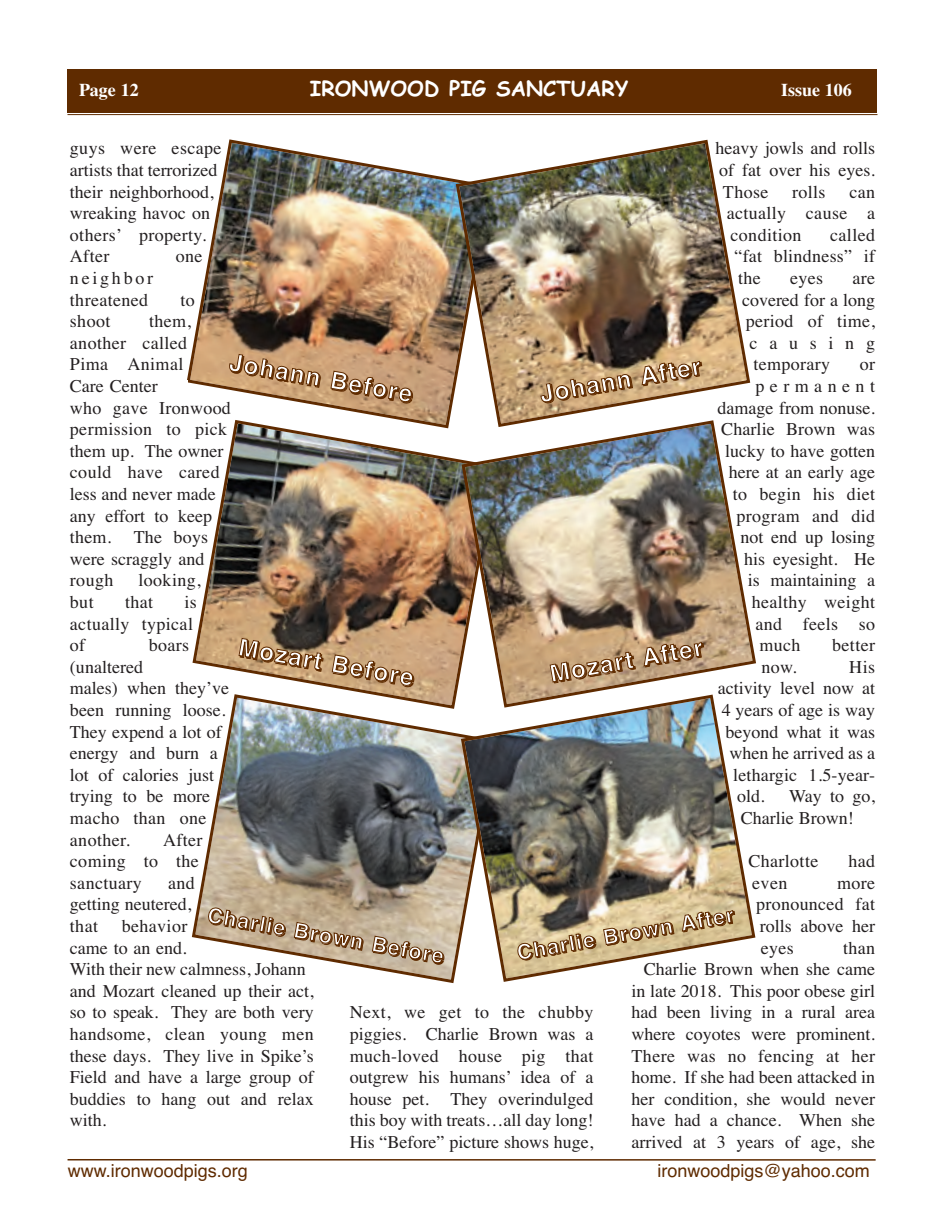
<style>
.page{position:relative;width:945px;height:1215px;background:#fff}
.page>*{position:absolute;margin:0;border:0;box-sizing:border-box;transform-origin:0 0}
.t1{font:700 24px "Helvetica";color:#fff}
.t2{font:700 21px "Helvetica";color:#fff}
.t3{font:700 21px "Comic Sans MS";color:#fff}
.t4{font:18px/21.6px "Times";color:#231f20}
.t5{font:18px/21.6px "Times";letter-spacing:.02em;color:#231f20}
.t6{font:18px "Helvetica";color:#5f2b00}
.t7{font:700 18px "Times";color:#fff}
.t8{font:18px "Times";letter-spacing:.305em;color:#231f20}
.t9{font:18px "Times";letter-spacing:.65em;color:#231f20}
</style>
<div class="page">
<hr style="left:68px;top:1159px;width:808px;height:2px;background:#5f2b00">
<div style="left:68px;top:69px;width:810px;height:43px;background:#5f2b00"></div>
<hr style="left:68px;top:114px;width:810px;height:1px;background:#5f2b00">
<img style="left:187px;top:139px;width:267px;height:279px">
<svg style="left:229px;top:354px;width:92px;height:34px;background:#b3865a"></svg>
<svg style="left:331px;top:371px;width:82px;height:33px;background:#aa7e55"></svg>
<img style="left:192px;top:418px;width:268px;height:274px">
<svg style="left:239px;top:638px;width:84px;height:34px;background:#916d48"></svg>
<svg style="left:332px;top:654px;width:82px;height:33px;background:#ac8359"></svg>
<img style="left:460px;top:429px;width:296px;height:264px">
<svg style="left:550px;top:652px;width:86px;height:31px;background:#a68058"></svg>
<svg style="left:644px;top:642px;width:60px;height:25px"></svg>
<img style="left:191px;top:692px;width:307px;height:292px">
<svg style="left:208px;top:907px;width:78px;height:30px;background:#a68969"></svg>
<svg style="left:294px;top:922px;width:70px;height:29px;background:#a78a6b"></svg>
<svg style="left:372px;top:936px;width:72px;height:29px;background:#a88f72"></svg>
<img style="left:459px;top:693px;width:297px;height:291px">
<svg style="left:517px;top:933px;width:79px;height:27px;background:#b29367"></svg>
<svg style="left:603px;top:922px;width:71px;height:24px;background:#af8f62"></svg>
<svg style="left:682px;top:910px;width:53px;height:22px"></svg>
<div style="left:472px;top:668px;width:12px;height:53px;background:#fff"></div>
<img style="left:454px;top:139px;width:297px;height:290px">
<svg style="left:541px;top:374px;width:92px;height:30px;background:#ac8457"></svg>
<svg style="left:642px;top:361px;width:60px;height:25px"></svg>
<div style="left:159px;top:381px;width:29px;height:15px;background:#fff"></div>
<div style="left:449px;top:426px;width:35px;height:24px;background:#fff"></div>
<div style="left:349px;top:144px;width:223px;height:16px;background:#fff"></div>
<div style="left:155px;top:276px;width:37px;height:10px;background:#fff"></div>
<p class="t7" style="left:79px;top:84px;width:61px">Page 12</p>
<p class="t3" style="left:310px;top:80px;width:320px">IRONWOOD PIG SANCTUARY</p>
<p class="t7" style="left:781px;top:84px;width:72px">Issue 106</p>
<p class="t4" style="left:715px;top:139px;width:161px;text-align:justify">heavy jowls and rolls of fat over his eyes.<br>Those</p>
<p class="t4" style="left:70px;top:139px;width:153px">guys were escape artists that terrorized their neighborhood, wreaking havoc on others’ property.<br>After</p>
<p class="t4" style="left:792px;top:182px;width:35px">rolls</p>
<p class="t4" style="left:727px;top:182px;width:150px;text-align:justify;text-indent:123px">can actually cause a condition</p>
<p class="t4" style="left:734px;top:226px;width:142px;text-align:justify;text-indent:96px">called “fat blindness” if the</p>
<p class="t4" style="left:176px;top:247px;width:28px">one</p>
<p class="t5" style="left:70px;top:269px;width:85px">neighbor threatened</p>
<p class="t4" style="left:790px;top:269px;width:35px">eyes</p>
<p class="t4" style="left:852px;top:269px;width:24px">are</p>
<p class="t4" style="left:742px;top:290px;width:135px">covered for a long</p>
<p class="t5" style="left:746px;top:312px;width:131px">period of time,</p>
<p class="t9" style="left:750px;top:336px;width:127px">causing</p>
<p class="t5" style="left:753px;top:355px;width:78px">temporary</p>
<p class="t4" style="left:860px;top:355px;width:17px">or</p>
<p class="t8" style="left:755px;top:379px;width:121px">permanent</p>
<p class="t4" style="left:717px;top:398px;width:159px">damage from nonuse.</p>
<p class="t4" style="left:721px;top:420px;width:155px">Charlie Brown was</p>
<p class="t4" style="left:725px;top:442px;width:151px">lucky to have gotten</p>
<p class="t4" style="left:729px;top:463px;width:148px">here at an early age</p>
<p class="t5" style="left:733px;top:485px;width:144px">to begin his diet</p>
<p class="t5" style="left:737px;top:506px;width:140px">program and did</p>
<p class="t4" style="left:740px;top:528px;width:136px">not end up losing</p>
<p class="t4" style="left:744px;top:550px;width:132px">his eyesight. He</p>
<p class="t4" style="left:748px;top:571px;width:129px">is maintaining a</p>
<p class="t5" style="left:752px;top:593px;width:125px">healthy weight</p>
<p class="t5" style="left:756px;top:614px;width:121px">and feels so</p>
<p class="t4" style="left:759px;top:636px;width:43px">much</p>
<p class="t4" style="left:832px;top:636px;width:44px">better</p>
<p class="t4" style="left:761px;top:658px;width:37px">now.</p>
<p class="t4" style="left:849px;top:658px;width:27px">His</p>
<p class="t4" style="left:718px;top:679px;width:159px">activity level now at</p>
<p class="t4" style="left:722px;top:701px;width:155px">4 years of age is way</p>
<p class="t4" style="left:726px;top:722px;width:151px">beyond what it was</p>
<p class="t4" style="left:729px;top:744px;width:147px">when he arrived as a</p>
<p class="t4" style="left:733px;top:766px;width:143px">lethargic 1.5-year-</p>
<p class="t4" style="left:737px;top:787px;width:29px">old.</p>
<p class="t4" style="left:180px;top:290px;width:16px">to</p>
<p class="t4" style="left:70px;top:312px;width:162px;text-indent:79px">them, another called<br>Pima Animal<br>Care Center<br>who gave Ironwood permission to pick them up. The owner could have cared less and never made any effort to keep them. The boys were scraggly and rough</p>
<p class="t4" style="left:70px;top:312px;width:42px">shoot</p>
<h1 class="t1" style="left:231px;top:353px;width:187px;rotate:10deg">Johann Before</h1>
<h1 class="t1" style="left:539px;top:386px;width:165px;rotate:-10deg">Johann After</h1>
<p class="t5" style="left:139px;top:571px;width:64px">looking,</p>
<p class="t4" style="left:70px;top:593px;width:25px">but</p>
<p class="t4" style="left:125px;top:593px;width:30px">that</p>
<p class="t5" style="left:70px;top:593px;width:128px;text-indent:114px">is actually typical of</p>
<h1 class="t1" style="left:240px;top:638px;width:179px;rotate:10deg">Mozart Before</h1>
<h1 class="t1" style="left:548px;top:665px;width:157px;rotate:-10deg">Mozart After</h1>
<p class="t4" style="left:149px;top:636px;width:42px">boars</p>
<p class="t4" style="left:70px;top:658px;width:161px">(unaltered<br>males) when they’ve been running loose.<br>They expend a lot of energy and burn a lot of calories just trying to be more macho than one another.</p>
<p class="t4" style="left:741px;top:787px;width:136px;text-indent:48px">Way to go,<br>Charlie Brown!</p>
<p class="t5" style="left:748px;top:852px;width:71px">Charlotte</p>
<p class="t4" style="left:848px;top:852px;width:28px">had</p>
<p class="t4" style="left:752px;top:874px;width:37px">even</p>
<p class="t5" style="left:70px;top:830px;width:134px;text-indent:93px">After coming to the sanctuary</p>
<p class="t4" style="left:70px;top:874px;width:127px;text-indent:98px">and getting neutered, that</p>
<p class="t4" style="left:756px;top:874px;width:121px;text-align:justify;text-indent:81px">more pronounced fat rolls above her eyes</p>
<p class="t2" style="left:209px;top:907px;width:241px;rotate:10deg">Charlie Brown Before</p>
<p class="t2" style="left:516px;top:945px;width:221px;rotate:-10deg">Charlie Brown After</p>
<p class="t4" style="left:70px;top:917px;width:245px;text-indent:52px">behavior<br>came to an end.<br>With their new calmness, Johann and Mozart cleaned up their act, so to speak. They are both very handsome, clean young men these days. They live in Spike’s<br>Field and have a large group of buddies to hang out and relax with.</p>
<p class="t4" style="left:632px;top:938px;width:245px;text-align:right">than<br>Charlie Brown when she came in late 2018. This poor obese girl had been living in a rural area where coyotes were prominent.<br>There was no fencing at her home. If she had been attacked in her condition, she would never have had a chance. When she arrived at 3 years of age, she</p>
<p class="t4" style="left:350px;top:1003px;width:245px;text-align:justify">Next, we get to the chubby piggies. Charlie Brown was a much-loved house pig that outgrew his humans’ idea of a house pet. They overindulged this boy with treats…all day long!<br>His “Before” picture shows huge,</p>
<p class="t6" style="left:68px;top:1164px;width:182px">www.ironwoodpigs.org</p>
<p class="t6" style="left:657px;top:1164px;width:214px">ironwoodpigs@yahoo.com</p>
</div>
